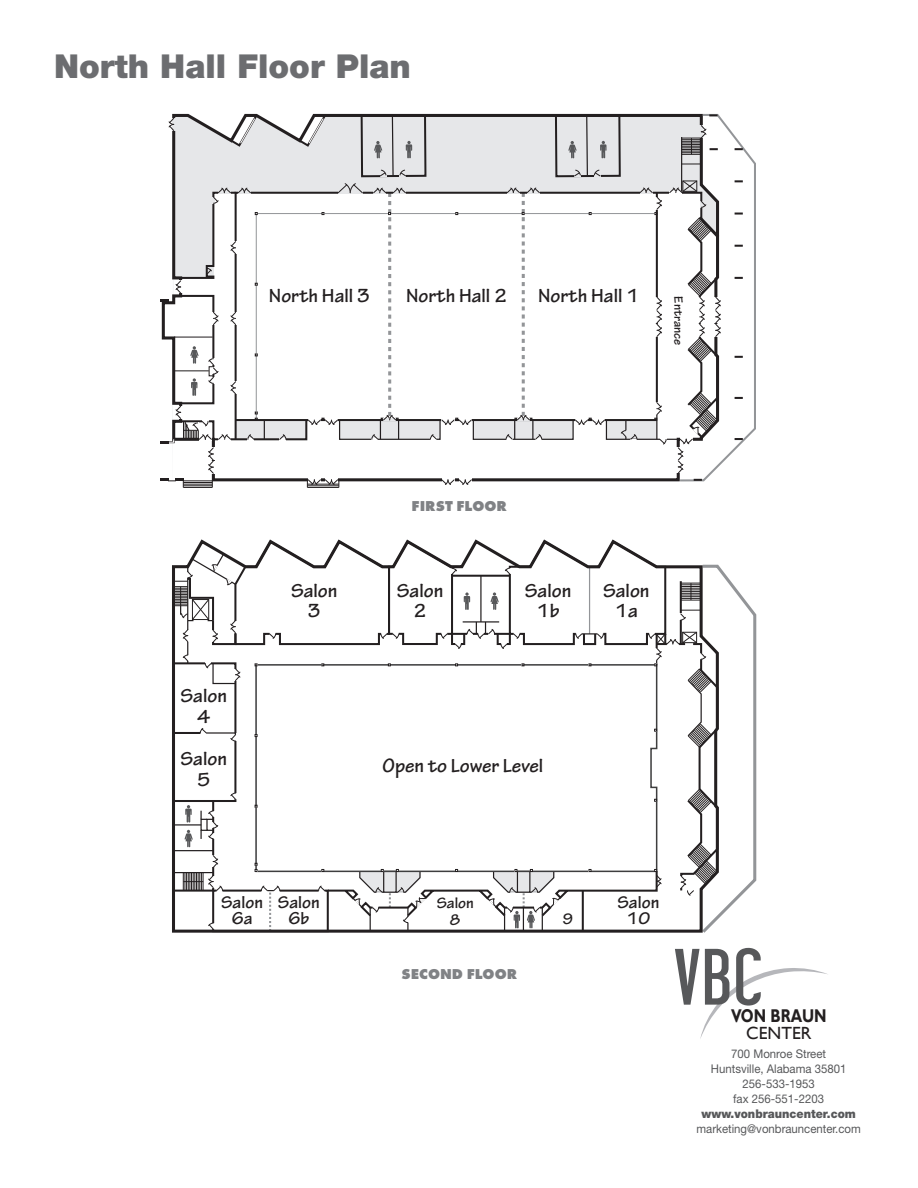
<style>
.page{position:relative;width:918px;height:1188px;background:#fff}
.page>*{position:absolute;margin:0;border:0;box-sizing:border-box;transform-origin:0 0}
.t1{font:71.25px "Libel Suit";color:#57585a;scale:1.13 1}
.t2{font:900 33px "Helvetica Neue LT Std";color:#6c6d70}
.t3{font:700 20.25px/20.2px "Tekton Pro";color:#231f20;text-align:center}
.t4{font:700 18.45px "Gill Sans";color:#231f20;scale:.8 1}
.t5{font:700 18.3px/16.2px "Tekton Pro";color:#231f20;text-align:center}
.t6{font:17.7px "Gill Sans";color:#231f20}
.t7{font:700 16.2px/16.2px "Tekton Pro";color:#231f20;text-align:center}
.t8{font:800 14.85px "Futura T";color:#808285}
.t9{font:700 13.05px "Tekton Pro";color:#231f20}
.t10{font:12px/15px "Helvetica Neue LT Std";color:#57585a;text-align:center;scale:.95 1}
.t11{font:900 12px "Helvetica Neue LT Std";color:#57585a;scale:.95 1}
</style>
<div class="page">
<svg style="left:700px;top:968px;width:128px;height:71px"></svg>
<svg style="left:720px;top:567px;width:37px;height:350px"></svg>
<svg style="left:172px;top:539px;width:548px;height:394px"></svg>
<svg style="left:472px;top:113px;width:82px;height:369px"></svg>
<svg style="left:472px;top:191px;width:82px;height:250px"></svg>
<div style="left:473px;top:419px;width:101px;height:21px;border:1px solid #231f20"></div>
<hr style="left:236px;top:419px;width:421px;height:2px;background:#231f20">
<svg style="left:506px;top:187px;width:36px;height:254px"></svg>
<svg style="left:160px;top:113px;width:312px;height:375px"></svg>
<div style="left:209px;top:366px;width:4px;height:10px;border:1px solid #231f20"></div>
<hr style="left:174px;top:370px;width:35px;height:1px;background:#231f20">
<hr style="left:174px;top:337px;width:39px;height:1px;background:#231f20">
<svg style="left:554px;top:113px;width:202px;height:369px"></svg>
<h2 class="t2" style="left:54px;top:46px;width:358px">North Hall Floor Plan</h2>
<h3 class="t3" style="left:269px;top:286px;width:103px">North Hall 3</h3>
<h3 class="t3" style="left:406px;top:286px;width:103px">North Hall 2</h3>
<h3 class="t3" style="left:538px;top:286px;width:103px">North Hall 1</h3>
<p class="t9" style="left:686px;top:296px;width:50px;rotate:90deg">Entrance</p>
<h3 class="t3" style="left:181px;top:686px;width:48px">Salon<br>4</h3>
<h3 class="t3" style="left:181px;top:749px;width:48px">Salon<br>5</h3>
<h3 class="t3" style="left:291px;top:580px;width:48px">Salon<br>3</h3>
<p class="t8" style="left:412px;top:497px;width:97px">FIRST FLOOR</p>
<h3 class="t3" style="left:397px;top:580px;width:48px">Salon<br>2</h3>
<h3 class="t3" style="left:525px;top:580px;width:48px">Salon<br>1b</h3>
<h3 class="t3" style="left:603px;top:580px;width:48px">Salon<br>1a</h3>
<h3 class="t3" style="left:383px;top:756px;width:162px">Open to Lower Level</h3>
<h3 class="t5" style="left:221px;top:895px;width:43px">Salon<br>6a</h3>
<h3 class="t5" style="left:278px;top:895px;width:43px">Salon<br>6b</h3>
<h3 class="t7" style="left:437px;top:895px;width:39px">Salon<br>8</h3>
<p class="t8" style="left:401px;top:965px;width:117px">SECOND FLOOR</p>
<h3 class="t7" style="left:562px;top:911px;width:12px">9</h3>
<h3 class="t5" style="left:618px;top:895px;width:43px">Salon<br>10</h3>
<h1 class="t1" style="left:674px;top:934px;width:80px">VBC</h1>
<h3 class="t4" style="left:731px;top:1005px;width:121px">VON BRAUN</h3>
<h3 class="t6" style="left:746px;top:1023px;width:67px">CENTER</h3>
<p class="t10" style="left:711px;top:1046px;width:144px">700 Monroe Street<br>Huntsville, Alabama 35801<br>256-533-1953<br>fax 256-551-2203</p>
<p class="t11" style="left:702px;top:1107px;width:164px">www.vonbrauncenter.com</p>
<p class="t10" style="left:697px;top:1121px;width:174px">marketing@vonbrauncenter.com</p>
</div>
